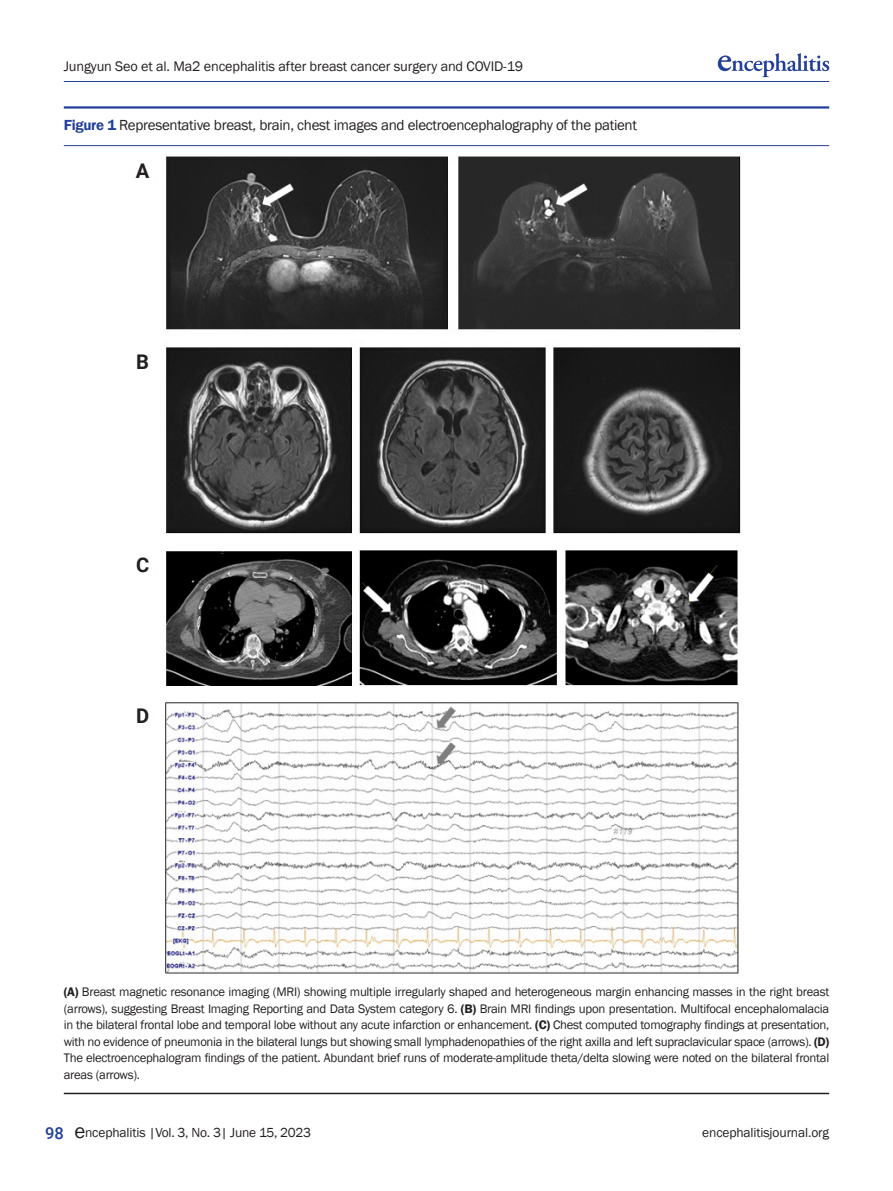
<style>
.page{position:relative;width:893px;height:1191px;background:#fff}
.page>*{position:absolute;margin:0;border:0;box-sizing:border-box;transform-origin:0 0}
.t1{font:700 20.25px "Roboto";color:#231f20}
.fig-타이틀{font:15px "Franklin Gothic";letter-spacing:-.02em;color:#231f20}
.t2{font:14.25px "Franklin Gothic";letter-spacing:-.01em;color:#231f20}
.t3{font:13.5px "Franklin Gothic";letter-spacing:-.01em;color:#231f20}
.fig-레전드{font:12.75px/16.5px "Franklin Gothic";letter-spacing:-.02em;color:#231f20;text-align:justify}
.s1{font-weight:600;color:#223f99}
.s2{font-weight:600}
.s3{font-family:"Roboto";font-weight:500;font-size:16.5px;color:#223f99}
.s4{font-size:21px}
</style>
<div class="page">
<img style="left:130px;top:146px;width:629px;height:828px">
<hr style="left:64px;top:106px;width:765px;height:3px;background:#223f99">
<hr style="left:64px;top:145px;width:765px;height:1px;background:#223f99">
<hr style="left:64px;top:1092px;width:765px;height:2px;background:#231f20">
<hr style="left:64px;top:81px;width:765px;height:1px;background:#223f99">
<svg style="left:718px;top:53px;width:111px;height:24px"></svg>
<p class="t2" style="left:64px;top:57px;width:461px">Jungyun Seo et al. Ma2 encephalitis after breast cancer surgery and COVID-19</p>
<p class="fig-타이틀" style="left:64px;top:115px;width:575px"><span class="s1">Figure 1</span> Representative breast, brain, chest images and electroencephalography of the patient</p>
<p class="t1" style="left:136px;top:157px;width:15px">A</p>
<p class="t1" style="left:136px;top:347px;width:14px">B</p>
<p class="t1" style="left:136px;top:550px;width:15px">C</p>
<p class="t1" style="left:136px;top:701px;width:15px">D</p>
<p class="fig-레전드" style="left:64px;top:984px;width:767px"><span class="s2">(A)</span> Breast magnetic resonance imaging (MRI) showing multiple irregularly shaped and heterogeneous margin enhancing masses in the right breast (arrows), suggesting Breast Imaging Reporting and Data System category 6. <span class="s2">(B)</span> Brain MRI findings upon presentation. Multifocal encephalomalacia in the bilateral frontal lobe and temporal lobe without any acute infarction or enhancement. <span class="s2">(C)</span> Chest computed tomography findings at presentation, with no evidence of pneumonia in the bilateral lungs but showing small lymphadenopathies of the right axilla and left supraclavicular space (arrows). <span class="s2">(D)<br></span>The electroencephalogram findings of the patient. Abundant brief runs of moderate-amplitude theta/delta slowing were noted on the bilateral frontal areas (arrows).</p>
<p class="t3" style="left:45px;top:1124px;width:268px"><span class="s3">98</span> <span class="s4">e</span>ncephalitis |Vol. 3, No. 3| June 15, 2023</p>
<p class="t3" style="left:702px;top:1123px;width:128px">encephalitisjournal.org</p>
</div>
